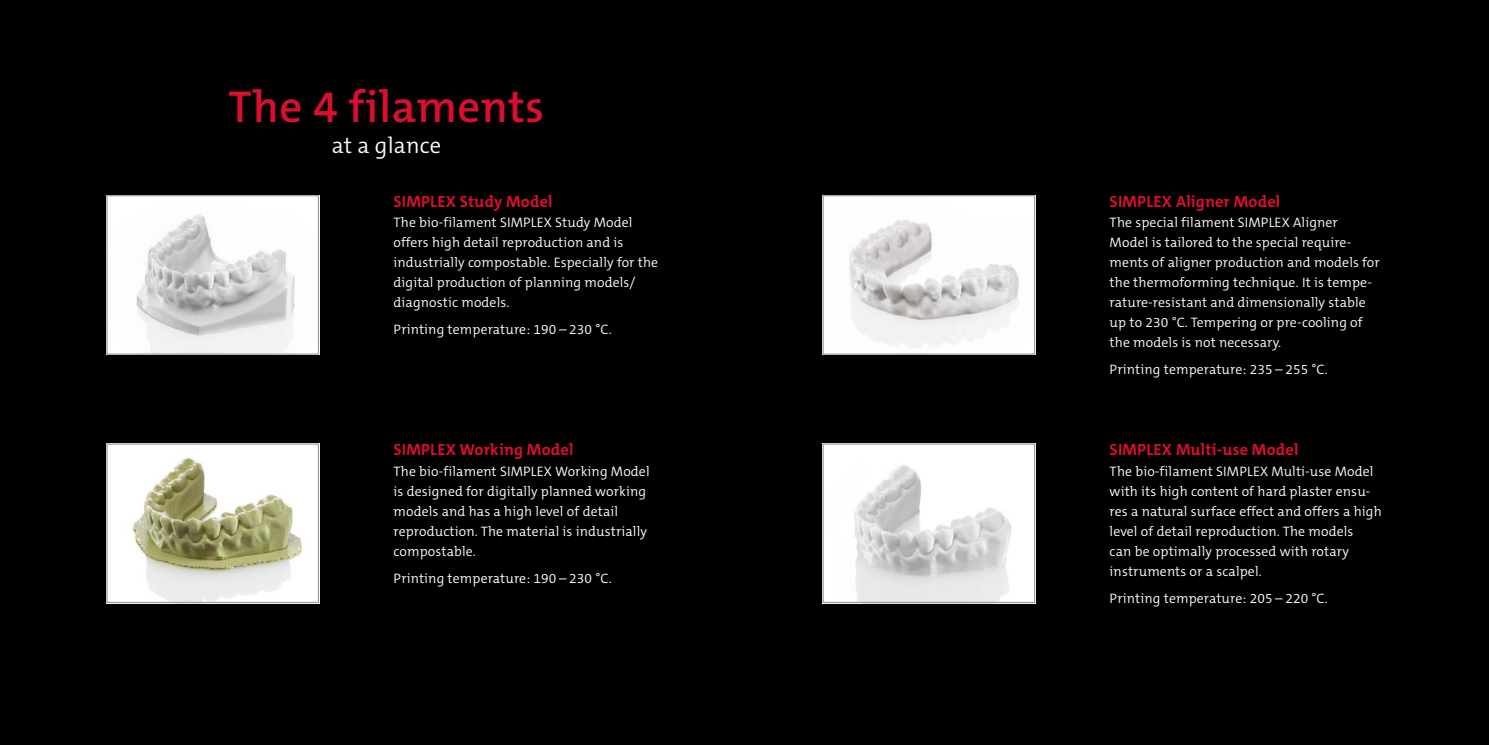
<style>
.page{position:relative;width:1489px;height:745px;background:#fff}
.page>*{position:absolute;margin:0;border:0;box-sizing:border-box;transform-origin:0 0}
.t1{font:600 45px "The Mix C5";letter-spacing:.01em;color:#d80f2f}
.t2{font:300 22.5px "The Mix C5";letter-spacing:.01em;color:#fff}
.t3{font:700 16.25px "The Mix C5";letter-spacing:.01em;color:#d80f2f}
.t4{font:300 13.75px/20px "The Mix C5";letter-spacing:.01em;color:#fff}
</style>
<div class="page">
<div style="left:0;top:0;width:1488px;height:744px;background:#000"></div>
<img style="left:108px;top:445px;width:209px;height:155px">
<div style="left:106px;top:443px;width:213px;height:159px;border:1px solid #9d9d9c"></div>
<img style="left:108px;top:197px;width:209px;height:155px">
<div style="left:106px;top:195px;width:213px;height:159px;border:1px solid #9d9d9c"></div>
<img style="left:824px;top:197px;width:209px;height:155px">
<div style="left:822px;top:195px;width:213px;height:159px;border:1px solid #9d9d9c"></div>
<img style="left:824px;top:445px;width:209px;height:155px">
<div style="left:822px;top:443px;width:213px;height:159px;border:1px solid #9d9d9c"></div>
<h1 class="t1" style="left:228px;top:78px;width:317px">The 4 filaments</h1>
<h2 class="t2" style="left:332px;top:130px;width:111px">at a glance</h2>
<p class="t3" style="left:393px;top:191px;width:161px">SIMPLEX Study Model</p>
<p class="t4" style="left:393px;top:212px;width:266px">The bio-filament SIMPLEX Study Model offers high detail reproduction and is industrially compostable. Especially for the digital production of planning models/ diagnostic models.</p>
<p class="t4" style="left:393px;top:319px;width:220px">Printing temperature: 190 – 230 °C.</p>
<p class="t3" style="left:393px;top:439px;width:181px">SIMPLEX Working Model</p>
<p class="t4" style="left:393px;top:460px;width:258px">The bio-filament SIMPLEX Working Model is designed for digitally planned working models and has a high level of detail reproduction. The material is industrially compostable.</p>
<p class="t4" style="left:393px;top:568px;width:220px">Printing temperature: 190 – 230 °C.</p>
<p class="t3" style="left:1109px;top:191px;width:172px">SIMPLEX Aligner Model</p>
<p class="t4" style="left:1109px;top:212px;width:272px">The special filament SIMPLEX Aligner Model is tailored to the special require&shy;ments of aligner production and models for the thermoforming technique. It is tempe&shy;rature-resistant and dimensionally stable up to 230 °C. Tempering or pre-cooling of the models is not necessary.</p>
<p class="t4" style="left:1109px;top:360px;width:220px">Printing temperature: 235 – 255 °C.</p>
<p class="t3" style="left:1109px;top:439px;width:190px">SIMPLEX Multi-use Model</p>
<p class="t4" style="left:1109px;top:460px;width:273px">The bio-filament SIMPLEX Multi-use Model with its high content of hard plaster ensu&shy;res a natural surface effect and offers a high level of detail reproduction. The models<br>can be optimally processed with rotary instruments or a scalpel.</p>
<p class="t4" style="left:1109px;top:588px;width:220px">Printing temperature: 205 – 220 °C.</p>
</div>
